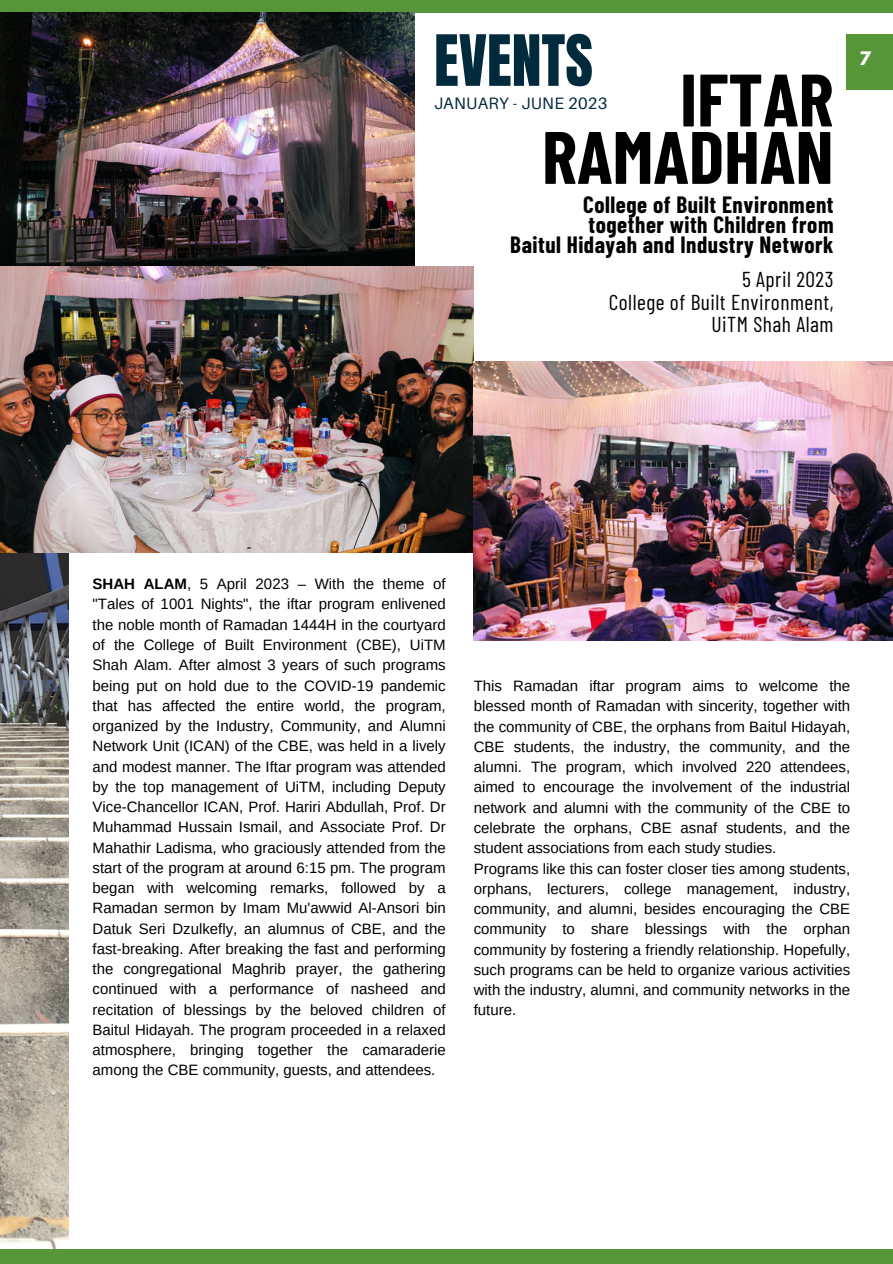
<style>
.page{position:relative;width:893px;height:1264px;background:#fff}
.page>*{position:absolute;margin:0;border:0;box-sizing:border-box;transform-origin:0 0}
.t1{font:700 74.1px "Barlow Condensed";color:#000}
.t2{font:60px "Anton";color:#022a3d}
.t3{font:700 23.1px/20.2px "Barlow Condensed";letter-spacing:.025em;color:#000}
.t4{font:21.6px/22.5px "Barlow Condensed";letter-spacing:.025em;color:#000;text-align:right}
.t5{font:16.5px "Aileron";letter-spacing:.015em;color:#022a3d}
.t6{font:700 16.5px "League Spartan";color:#fff}
.t7{font:15px/20.2px "Arimo";color:#000;text-align:justify}
.s1{font-weight:700}
</style>
<div class="page">
<img style="left:0;top:552px;width:69px;height:697px">
<div style="left:0;top:0;width:892px;height:12px;background:#569639"></div>
<div style="left:0;top:1249px;width:892px;height:14px;background:#569639"></div>
<div style="left:846px;top:34px;width:46px;height:55px;background:#569639"></div>
<img style="left:0;top:12px;width:415px;height:254px">
<img style="left:0;top:266px;width:474px;height:286px">
<img style="left:473px;top:362px;width:419px;height:279px">
<p class="t2" style="left:434px;top:18px;width:160px">EVENTS</p>
<p class="t5" style="left:434px;top:93px;width:175px">JANUARY - JUNE 2023</p>
<p class="t1" style="left:680px;top:52px;width:155px">IFTAR</p>
<p class="t1" style="left:542px;top:110px;width:293px">RAMADHAN</p>
<p class="t3" style="left:583px;top:193px;width:252px">College of Built Environment together with Children from</p>
<p class="t3" style="left:510px;top:234px;width:325px">Baitul Hidayah and Industry Network</p>
<p class="t4" style="left:742px;top:267px;width:93px">5 April 2023</p>
<p class="t4" style="left:608px;top:290px;width:226px">College of Built Environment,<br>UiTM Shah Alam</p>
<p class="t6" style="left:859px;top:51px;width:13px">7</p>
<p class="t7" style="left:93px;top:574px;width:354px"><span class="s1">SHAH ALAM</span>, 5 April 2023 – With the theme of "Tales of 1001 Nights", the iftar program enlivened the noble month of Ramadan 1444H in the courtyard of the College of Built Environment (CBE), UiTM Shah Alam. After almost 3 years of such programs being put on hold due to the COVID-19 pandemic that has affected the entire world, the program, organized by the Industry, Community, and Alumni Network Unit (ICAN) of the CBE, was held in a lively and modest manner. The Iftar program was attended by the top management of UiTM, including Deputy Vice-Chancellor ICAN, Prof. Hariri Abdullah, Prof. Dr Muhammad Hussain Ismail, and Associate Prof. Dr Mahathir Ladisma, who graciously attended from the start of the program at around 6:15 pm. The program began with welcoming remarks, followed by a Ramadan sermon by Imam Mu'awwid Al-Ansori bin Datuk Seri Dzulkefly, an alumnus of CBE, and the fast-breaking. After breaking the fast and performing the congregational Maghrib prayer, the gathering continued with a performance of nasheed and recitation of blessings by the beloved children of Baitul Hidayah. The program proceeded in a relaxed atmosphere, bringing together the camaraderie among the CBE community, guests, and attendees.</p>
<p class="t7" style="left:473px;top:676px;width:378px">This Ramadan iftar program aims to welcome the blessed month of Ramadan with sincerity, together with the community of CBE, the orphans from Baitul Hidayah, CBE students, the industry, the community, and the alumni. The program, which involved 220 attendees, aimed to encourage the involvement of the industrial network and alumni with the community of the CBE to celebrate the orphans, CBE asnaf students, and the student associations from each study studies.</p>
<p class="t7" style="left:473px;top:858px;width:378px">Programs like this can foster closer ties among students, orphans, lecturers, college management, industry, community, and alumni, besides encouraging the CBE community to share blessings with the orphan community by fostering a friendly relationship. Hopefully, such programs can be held to organize various activities with the industry, alumni, and community networks in the future.</p>
</div>
